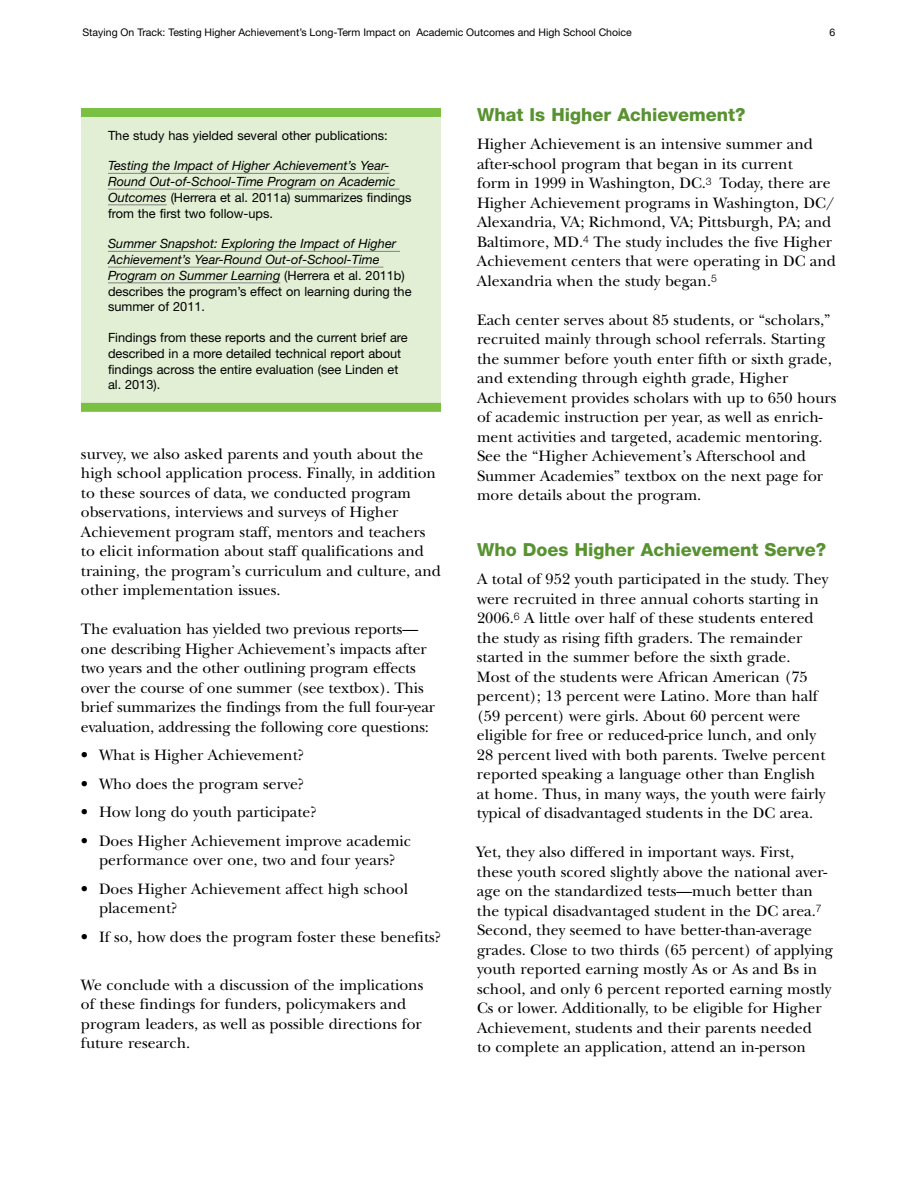
<style>
.page{position:relative;width:918px;height:1188px;background:#fff}
.page>*{position:absolute;margin:0;border:0;box-sizing:border-box;transform-origin:0 0}
.t1{font:800 18px "Helvetica Neue LT Std";color:#589231}
.t2{font:15.75px/19.5px "New Baskerville Std";color:#000}
.t3{font:italic 12.75px/15.8px "Helvetica Neue LT Std";color:#000}
.t4{font:12.75px/15.8px "Helvetica Neue LT Std";color:#000}
.t5{font:10.5px "Helvetica Neue LT Std";color:#000}
.s1{font-style:normal}
</style>
<div class="page">
<div style="left:81px;top:112px;width:360px;height:295px;background:#e2efd4"></div>
<div style="left:81px;top:108px;width:360px;height:9px;background:#7ac143"></div>
<div style="left:81px;top:403px;width:360px;height:9px;background:#7ac143"></div>
<hr style="left:108px;top:173px;width:281px;height:1px;background:#808285">
<hr style="left:108px;top:189px;width:291px;height:1px;background:#808285">
<hr style="left:108px;top:204px;width:59px;height:1px;background:#808285">
<hr style="left:108px;top:251px;width:292px;height:1px;background:#808285">
<hr style="left:108px;top:267px;width:275px;height:1px;background:#808285">
<hr style="left:108px;top:282px;width:172px;height:1px;background:#808285">
<p class="t5" style="left:82px;top:26px;width:551px">Staying On Track: Testing Higher Achievement’s Long-Term Impact on Academic Outcomes and High School Choice</p>
<p class="t5" style="left:830px;top:26px;width:7px">6</p>
<p class="t4" style="left:108px;top:127px;width:281px">The study has yielded several other publications:</p>
<p class="t3" style="left:108px;top:158px;width:305px">Testing the Impact of Higher Achievement’s Year-Round Out-of-School-Time Program on Academic Outcomes <span class="s1">(Herrera et al. 2011a) summarizes findings from the first two follow-ups.</span></p>
<p class="t3" style="left:108px;top:236px;width:305px">Summer Snapshot: Exploring the Impact of Higher Achievement’s Year-Round Out-of-School-Time Program on Summer Learning <span class="s1">(Herrera et al. 2011b) describes the program’s effect on learning during the summer of 2011.</span></p>
<p class="t4" style="left:108px;top:330px;width:301px">Findings from these reports and the current brief are described in a more detailed technical report about findings across the entire evaluation (see Linden et al. 2013).</p>
<p class="t2" style="left:81px;top:444px;width:362px">survey, we also asked parents and youth about the high school application process. Finally, in addition to these sources of data, we conducted program observations, interviews and surveys of Higher Achievement program staff, mentors and teachers to elicit information about staff qualifications and training, the program’s curriculum and culture, and other implementation issues.</p>
<p class="t2" style="left:81px;top:620px;width:356px">The evaluation has yielded two previous reports— one describing Higher Achievement’s impacts after two years and the other outlining program effects over the course of one summer (see textbox). This brief summarizes the findings from the full four-year evaluation, addressing the following core questions:</p>
<p class="t2" style="left:81px;top:746px;width:225px">• What is Higher Achievement?</p>
<p class="t2" style="left:81px;top:774px;width:225px">• Who does the program serve?</p>
<p class="t2" style="left:81px;top:803px;width:237px">• How long do youth participate?</p>
<p class="t2" style="left:81px;top:831px;width:332px;text-align:center">• Does Higher Achievement improve academic performance over one, two and four years?</p>
<p class="t2" style="left:99px;top:879px;width:311px;text-indent:-18px">• Does Higher Achievement affect high school placement?</p>
<p class="t2" style="left:81px;top:927px;width:362px">• If so, how does the program foster these benefits?</p>
<p class="t2" style="left:81px;top:975px;width:344px">We conclude with a discussion of the implications of these findings for funders, policymakers and program leaders, as well as possible directions for future research.</p>
<p class="t1" style="left:477px;top:104px;width:270px">What Is Higher Achievement?</p>
<p class="t2" style="left:477px;top:135px;width:361px">Higher Achievement is an intensive summer and after-school program that began in its current<br>form in 1999 in Washington, DC.<sup>3</sup> Today, there are Higher Achievement programs in Washington, DC/ Alexandria, VA; Richmond, VA; Pittsburgh, PA; and Baltimore, MD.<sup>4</sup> The study includes the five Higher Achievement centers that were operating in DC and Alexandria when the study began.<sup>5</sup></p>
<p class="t2" style="left:477px;top:310px;width:361px">Each center serves about 85 students, or “scholars,” recruited mainly through school referrals. Starting the summer before youth enter fifth or sixth grade, and extending through eighth grade, Higher Achievement provides scholars with up to 650 hours of academic instruction per year, as well as enrich&shy;ment activities and targeted, academic mentoring.<br>See the “Higher Achievement’s Afterschool and Summer Academies” textbox on the next page for more details about the program.</p>
<p class="t1" style="left:477px;top:539px;width:351px">Who Does Higher Achievement Serve?</p>
<p class="t2" style="left:477px;top:570px;width:353px">A total of 952 youth participated in the study. They were recruited in three annual cohorts starting in 2006.<sup>6</sup> A little over half of these students entered the study as rising fifth graders. The remainder started in the summer before the sixth grade.<br>Most of the students were African American (75 percent); 13 percent were Latino. More than half (59 percent) were girls. About 60 percent were eligible for free or reduced-price lunch, and only 28 percent lived with both parents. Twelve percent reported speaking a language other than English at home. Thus, in many ways, the youth were fairly typical of disadvantaged students in the DC area.</p>
<p class="t2" style="left:477px;top:843px;width:358px">Yet, they also differed in important ways. First, these youth scored slightly above the national aver&shy;age on the standardized tests—much better than the typical disadvantaged student in the DC area.<sup>7<br></sup>Second, they seemed to have better-than-average grades. Close to two thirds (65 percent) of applying youth reported earning mostly As or As and Bs in school, and only 6 percent reported earning mostly Cs or lower. Additionally, to be eligible for Higher Achievement, students and their parents needed<br>to complete an application, attend an in-person</p>
</div>
